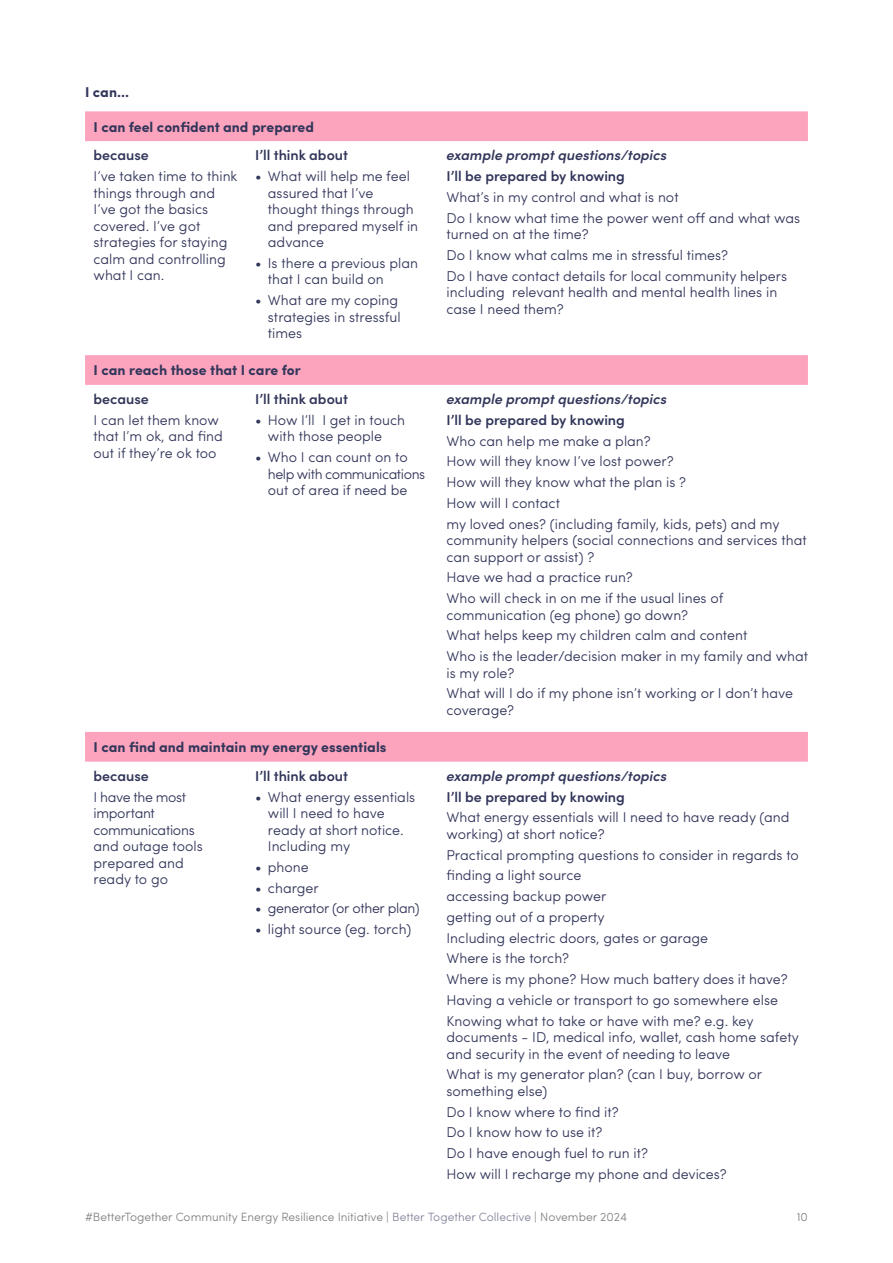
<style>
.page{position:relative;width:893px;height:1263px;background:#fff}
.page>*{position:absolute;margin:0;border:0;box-sizing:border-box;transform-origin:0 0}
.t1{font:300 14.25px/16.5px "Sofia Pro";color:#32365a}
.t2{font:600 14.25px "Sofia Pro";color:#32365a}
.t3{font:700 14.25px "Sofia Pro";color:#32365a}
.t4{font:italic 600 14.25px "Sofia Pro";color:#32365a}
.t5{font:300 14.25px/16.5px "Sofia Pro";letter-spacing:-.02em;color:#32365a}
.t6{font:300 14.25px "Sofia Pro";letter-spacing:-.025em;color:#32365a}
.t7{font:300 12px "Sofia Pro";color:#808285}
.s1{color:#84869c}
</style>
<div class="page">
<svg style="left:85px;top:111px;width:723px;height:651px"></svg>
<p class="t3" style="left:85px;top:81px;width:46px">I can...</p>
<p class="t3" style="left:94px;top:116px;width:222px">I can feel confident and prepared</p>
<p class="t2" style="left:94px;top:145px;width:57px">because</p>
<p class="t1" style="left:94px;top:167px;width:146px">I’ve taken time to think things through and<br>I’ve got the basics covered. I’ve got strategies for staying calm and controlling what I can.</p>
<p class="t2" style="left:255px;top:145px;width:94px">I’ll think about</p>
<p class="t1" style="left:268px;top:167px;width:152px;text-indent:-13px">• What will help me feel assured that I’ve thought things through and prepared myself in advance</p>
<p class="t1" style="left:268px;top:254px;width:152px;text-indent:-13px">• Is there a previous plan that I can build on</p>
<p class="t1" style="left:268px;top:291px;width:134px;text-indent:-13px">• What are my coping strategies in stressful times</p>
<p class="t3" style="left:94px;top:359px;width:209px">I can reach those that I care for</p>
<p class="t2" style="left:94px;top:388px;width:57px">because</p>
<p class="t1" style="left:94px;top:411px;width:131px">I can let them know that I’m ok, and find out if they’re ok too</p>
<p class="t2" style="left:255px;top:388px;width:94px">I’ll think about</p>
<p class="t1" style="left:268px;top:411px;width:139px;text-indent:-13px">• How I’ll I get in touch with those people</p>
<p class="t1" style="left:268px;top:448px;width:159px;text-indent:-13px">• Who I can count on to help with communications out of area if need be</p>
<p class="t3" style="left:94px;top:736px;width:294px">I can find and maintain my energy essentials</p>
<p class="t2" style="left:94px;top:765px;width:57px">because</p>
<p class="t5" style="left:94px;top:787px;width:111px">I have the most important communications and outage tools prepared and ready to go</p>
<p class="t2" style="left:255px;top:765px;width:94px">I’ll think about</p>
<p class="t1" style="left:268px;top:787px;width:149px;text-indent:-13px">• What energy essentials will I need to have ready at short notice.<br>Including my</p>
<p class="t1" style="left:255px;top:858px;width:55px">• phone</p>
<p class="t1" style="left:255px;top:878px;width:65px">• charger</p>
<p class="t6" style="left:255px;top:898px;width:166px">• generator (or other plan)</p>
<p class="t1" style="left:255px;top:920px;width:158px">• light source (eg. torch)</p>
<p class="t4" style="left:446px;top:145px;width:222px">example prompt questions/topics</p>
<p class="t2" style="left:446px;top:165px;width:180px">I’ll be prepared by knowing</p>
<p class="t1" style="left:446px;top:186px;width:355px;line-height:20.7px">What’s in my control and what is not<br>Do I know what time the power went off and what was</p>
<p class="t1" style="left:446px;top:223px;width:342px;line-height:20.7px">turned on at the time?<br>Do I know what calms me in stressful times?<br>Do I have contact details for local community helpers</p>
<p class="t1" style="left:446px;top:283px;width:332px">including relevant health and mental health lines in case I need them?</p>
<p class="t4" style="left:446px;top:388px;width:222px">example prompt questions/topics</p>
<p class="t2" style="left:446px;top:409px;width:180px">I’ll be prepared by knowing</p>
<p class="t1" style="left:446px;top:429px;width:335px;line-height:20.7px">Who can help me make a plan?<br>How will they know I’ve lost power?<br>How will they know what the plan is ?<br>How will I contact<br>my loved ones? (including family, kids, pets) and my</p>
<p class="t1" style="left:446px;top:531px;width:362px">community helpers (social connections and services that can support or assist) ?</p>
<p class="t1" style="left:446px;top:566px;width:278px;line-height:20.7px">Have we had a practice run?<br>Who will check in on me if the usual lines of</p>
<p class="t1" style="left:446px;top:603px;width:363px;line-height:20.7px">communication (eg phone) go down?<br>What helps keep my children calm and content<br>Who is the leader/decision maker in my family and what</p>
<p class="t1" style="left:446px;top:661px;width:348px;line-height:20.7px">is my role?<br>What will I do if my phone isn’t working or I don’t have</p>
<p class="t1" style="left:446px;top:701px;width:69px">coverage?</p>
<p class="t4" style="left:446px;top:765px;width:222px">example prompt questions/topics</p>
<p class="t2" style="left:446px;top:786px;width:180px">I’ll be prepared by knowing</p>
<p class="t1" style="left:446px;top:808px;width:344px">What energy essentials will I need to have ready (and working) at short notice?</p>
<p class="t1" style="left:446px;top:843px;width:354px;line-height:20.7px">Practical prompting questions to consider in regards to finding a light source<br>accessing backup power<br>getting out of a property<br>Including electric doors, gates or garage<br>Where is the torch?<br>Where is my phone? How much battery does it have?<br>Having a vehicle or transport to go somewhere else Knowing what to take or have with me? e.g. key</p>
<p class="t1" style="left:446px;top:1028px;width:354px">documents - ID, medical info, wallet, cash home safety and security in the event of needing to leave</p>
<p class="t1" style="left:446px;top:1065px;width:317px">What is my generator plan? (can I buy, borrow or something else)</p>
<p class="t1" style="left:446px;top:1100px;width:282px;line-height:20.7px">Do I know where to find it?<br>Do I know how to use it?<br>Do I have enough fuel to run it?<br>How will I recharge my phone and devices?</p>
<p class="t7" style="left:85px;top:1208px;width:544px">#BetterTogether Community Energy Resilience Initiative | <span class="s1">Better Together Collective</span> | November 2024</p>
<p class="t7" style="left:797px;top:1208px;width:13px">10</p>
</div>
